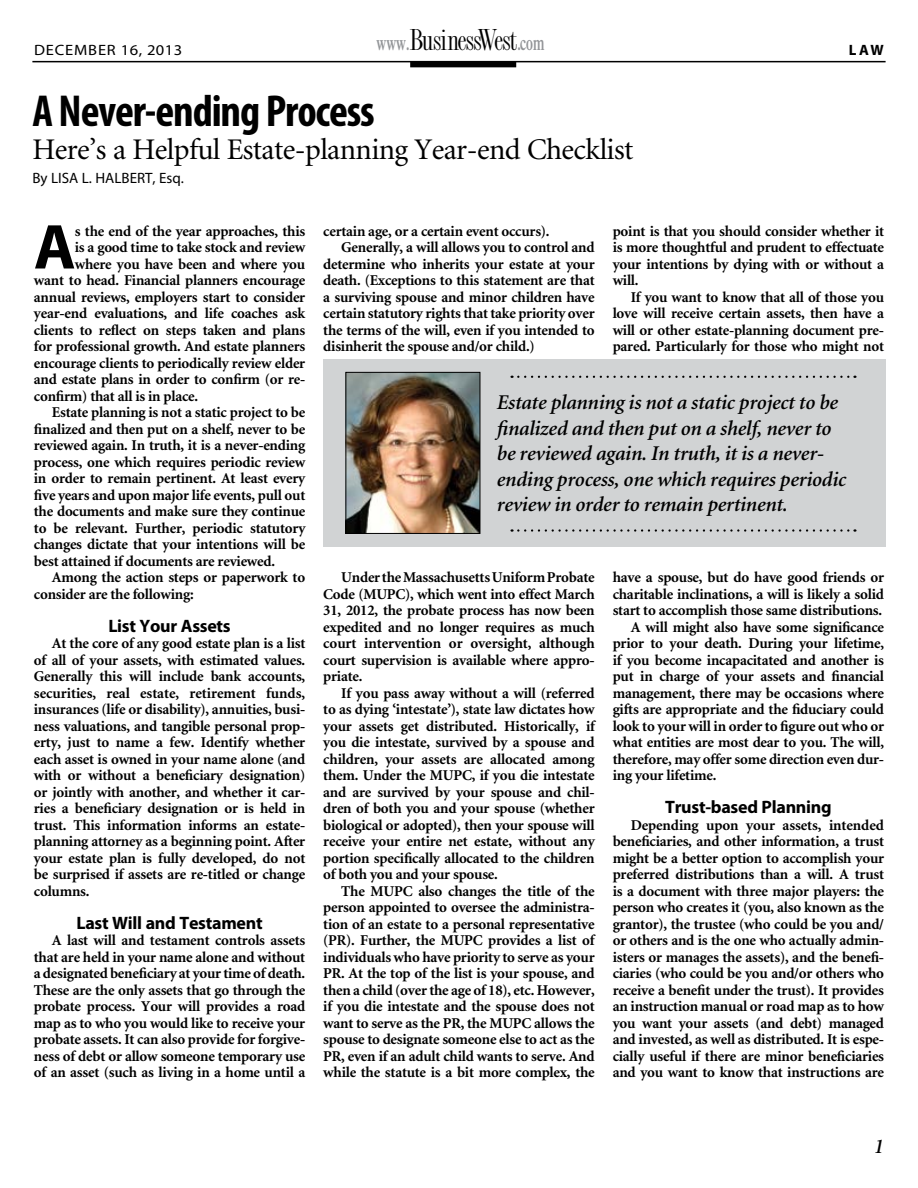
<style>
.page{position:relative;width:918px;height:1188px;background:#fff}
.page>*{position:absolute;margin:0;border:0;box-sizing:border-box;transform-origin:0 0}
.BWdropCAP09{font:700 63.9px "Myriad Pro";color:#000}
.REPRINT_HEAD{font:700 condensed 45px "Myriad Pro";letter-spacing:-.025em;color:#000}
.t1{font:31.5px "Fashion Compressed Plain";letter-spacing:-.045em;color:#000}
.REPRINT_SubHEAD{font:30px "Minion";letter-spacing:-.02em;color:#000}
.BWquotebox09{font:italic 600 21px/25.5px "Minion";letter-spacing:-.01em;color:#000}
.BWinArticleHed09{font:700 18px "Myriad Pro";letter-spacing:-.015em;color:#000}
.BWbody09{font:700 15px/16.5px "Minion";letter-spacing:-.015em;color:#000;text-align:justify}
.BWdropCAP09-2{font:700 15px "Minion";letter-spacing:-.015em;color:#000}
.REPRINT_ByLINE{font:15px "Myriad Pro";color:#000}
.REPRINT_ByLINE-2{font:15px "Myriad Pro";letter-spacing:.05em;color:#000;scale:1.1 1}
.t2{font:700 15px "Myriad Pro";color:#000}
.s1{font-family:"Times";font-weight:600;font-size:21px;color:#939598}
</style>
<div class="page">
<hr style="left:32px;top:61px;width:854px;height:1px;background:#000">
<div style="left:410px;top:61px;width:106px;height:6px;background:#000"></div>
<div style="left:323px;top:359px;width:563px;height:187px;background:#d1d3d4"></div>
<svg style="left:512px;top:376px;width:343px;height:2px"></svg>
<svg style="left:512px;top:529px;width:343px;height:3px"></svg>
<img style="left:347px;top:374px;width:131px;height:158px">
<div style="left:345px;top:372px;width:135px;height:162px;border:1px solid #000"></div>
<p class="REPRINT_ByLINE-2" style="left:34px;top:40px;width:136px">DECEMBER 16, 2013</p>
<p class="t1" style="left:377px;top:20px;width:169px"><span class="s1">www.</span>BusinessWest<span class="s1">.com</span></p>
<p class="REPRINT_HEAD" style="left:32px;top:83px;width:344px">A Never-ending Process</p>
<p class="REPRINT_SubHEAD" style="left:32px;top:135px;width:602px">Here’s a Helpful Estate-planning Year-end Checklist</p>
<p class="REPRINT_ByLINE" style="left:32px;top:169px;width:153px">By LISA L. HALBERT, Esq.</p>
<p class="t2" style="left:849px;top:40px;width:37px">LAW</p>
<p class="BWdropCAP09" style="left:34px;top:205px;width:43px">A</p>
<p class="BWdropCAP09-2" style="left:75px;top:223px;width:232px">s the end of the year approaches, this</p>
<p class="BWdropCAP09-2" style="left:75px;top:240px;width:232px">is a good time to take stock and review</p>
<p class="BWdropCAP09-2" style="left:75px;top:256px;width:232px">where you have been and where you</p>
<p class="BWdropCAP09-2" style="left:34px;top:273px;width:273px">want to head. Financial planners encourage</p>
<p class="BWdropCAP09-2" style="left:34px;top:289px;width:273px">annual reviews, employers start to consider</p>
<p class="BWdropCAP09-2" style="left:34px;top:306px;width:273px">year-end evaluations, and life coaches ask</p>
<p class="BWdropCAP09-2" style="left:34px;top:322px;width:273px">clients to reflect on steps taken and plans</p>
<p class="BWdropCAP09-2" style="left:34px;top:339px;width:273px">for professional growth. And estate planners</p>
<p class="BWdropCAP09-2" style="left:34px;top:355px;width:273px">encourage clients to periodically review elder</p>
<p class="BWdropCAP09-2" style="left:34px;top:372px;width:273px">and estate plans in order to confirm (or re-</p>
<p class="BWdropCAP09-2" style="left:34px;top:388px;width:166px">confirm) that all is in place.</p>
<p class="BWbody09" style="left:34px;top:404px;width:273px;text-indent:18px">Estate planning is not a static project to be finalized and then put on a shelf, never to be reviewed again. In truth, it is a never-ending process, one which requires periodic review in order to remain pertinent. At least every five years and upon major life events, pull out the documents and make sure they continue to be relevant. Further, periodic statutory changes dictate that your intentions will be best attained if documents are reviewed.</p>
<p class="BWbody09" style="left:34px;top:569px;width:273px;text-indent:18px">Among the action steps or paperwork to consider are the following:</p>
<p class="BWinArticleHed09" style="left:108px;top:614px;width:124px">List Your Assets</p>
<p class="BWbody09" style="left:34px;top:635px;width:273px;text-indent:18px">At the core of any good estate plan is a list of all of your assets, with estimated values.<br>Generally this will include bank accounts, securities, real estate, retirement funds, insurances (life or disability), annuities, busi&shy;ness valuations, and tangible personal prop&shy;erty, just to name a few. Identify whether each asset is owned in your name alone (and with or without a beneficiary designation) or jointly with another, and whether it car&shy;ries a beneficiary designation or is held in trust. This information informs an estate&shy;planning attorney as a beginning point. After your estate plan is fully developed, do not be surprised if assets are re-titled or change columns.</p>
<p class="BWinArticleHed09" style="left:76px;top:911px;width:188px">Last Will and Testament</p>
<p class="BWbody09" style="left:34px;top:932px;width:273px;text-indent:18px">A last will and testament controls assets that are held in your name alone and without a designated beneficiary at your time of death.<br>These are the only assets that go through the probate process. Your will provides a road map as to who you would like to receive your probate assets. It can also provide for forgive&shy;ness of debt or allow someone temporary use of an asset (such as living in a home until a</p>
<p class="BWbody09" style="left:323px;top:223px;width:228px">certain age, or a certain event occurs).</p>
<p class="BWbody09" style="left:323px;top:239px;width:273px;text-indent:18px">Generally, a will allows you to control and determine who inherits your estate at your death. (Exceptions to this statement are that a surviving spouse and minor children have certain statutory rights that take priority over the terms of the will, even if you intended to disinherit the spouse and/or child.)</p>
<p class="BWbody09" style="left:613px;top:223px;width:273px">point is that you should consider whether it is more thoughtful and prudent to effectuate your intentions by dying with or without a will.</p>
<p class="BWbody09" style="left:613px;top:289px;width:273px;text-indent:18px">If you want to know that all of those you love will receive certain assets, then have a will or other estate-planning document pre&shy;pared. Particularly for those who might not</p>
<p class="BWquotebox09" style="left:497px;top:391px;width:351px">Estate planning is not a static project to be finalized and then put on a shelf, never to be reviewed again. In truth, it is a never&shy;ending process, one which requires periodic review in order to remain pertinent.</p>
<p class="BWbody09" style="left:323px;top:569px;width:273px;text-indent:18px">Under the Massachusetts Uniform Probate Code (MUPC), which went into effect March 31, 2012, the probate process has now been expedited and no longer requires as much court intervention or oversight, although court supervision is available where appro&shy;priate.</p>
<p class="BWbody09" style="left:323px;top:685px;width:273px;text-indent:18px">If you pass away without a will (referred to as dying ‘intestate’), state law dictates how your assets get distributed. Historically, if you die intestate, survived by a spouse and children, your assets are allocated among them. Under the MUPC, if you die intestate and are survived by your spouse and chil&shy;dren of both you and your spouse (whether biological or adopted), then your spouse will receive your entire net estate, without any portion specifically allocated to the children of both you and your spouse.</p>
<p class="BWbody09" style="left:323px;top:883px;width:273px;text-indent:18px">The MUPC also changes the title of the person appointed to oversee the administra&shy;tion of an estate to a personal representative (PR). Further, the MUPC provides a list of individuals who have priority to serve as your PR. At the top of the list is your spouse, and then a child (over the age of 18), etc. However, if you die intestate and the spouse does not want to serve as the PR, the MUPC allows the spouse to designate someone else to act as the PR, even if an adult child wants to serve. And while the statute is a bit more complex, the</p>
<p class="BWbody09" style="left:613px;top:569px;width:273px">have a spouse, but do have good friends or charitable inclinations, a will is likely a solid start to accomplish those same distributions.</p>
<p class="BWbody09" style="left:613px;top:619px;width:273px;text-indent:18px">A will might also have some significance prior to your death. During your lifetime, if you become incapacitated and another is put in charge of your assets and financial management, there may be occasions where gifts are appropriate and the fiduciary could look to your will in order to figure out who or what entities are most dear to you. The will, therefore, may offer some direction even dur&shy;ing your lifetime.</p>
<p class="BWinArticleHed09" style="left:665px;top:795px;width:168px">Trust-based Planning</p>
<p class="BWbody09" style="left:613px;top:817px;width:273px;text-indent:18px">Depending upon your assets, intended beneficiaries, and other information, a trust might be a better option to accomplish your preferred distributions than a will. A trust is a document with three major players: the person who creates it (you, also known as the grantor), the trustee (who could be you and/ or others and is the one who actually admin&shy;isters or manages the assets), and the benefi&shy;ciaries (who could be you and/or others who receive a benefit under the trust). It provides an instruction manual or road map as to how you want your assets (and debt) managed and invested, as well as distributed. It is espe&shy;cially useful if there are minor beneficiaries and you want to know that instructions are</p>
<p class="BWquotebox09" style="left:874px;top:1134px;width:12px">1</p>
</div>
